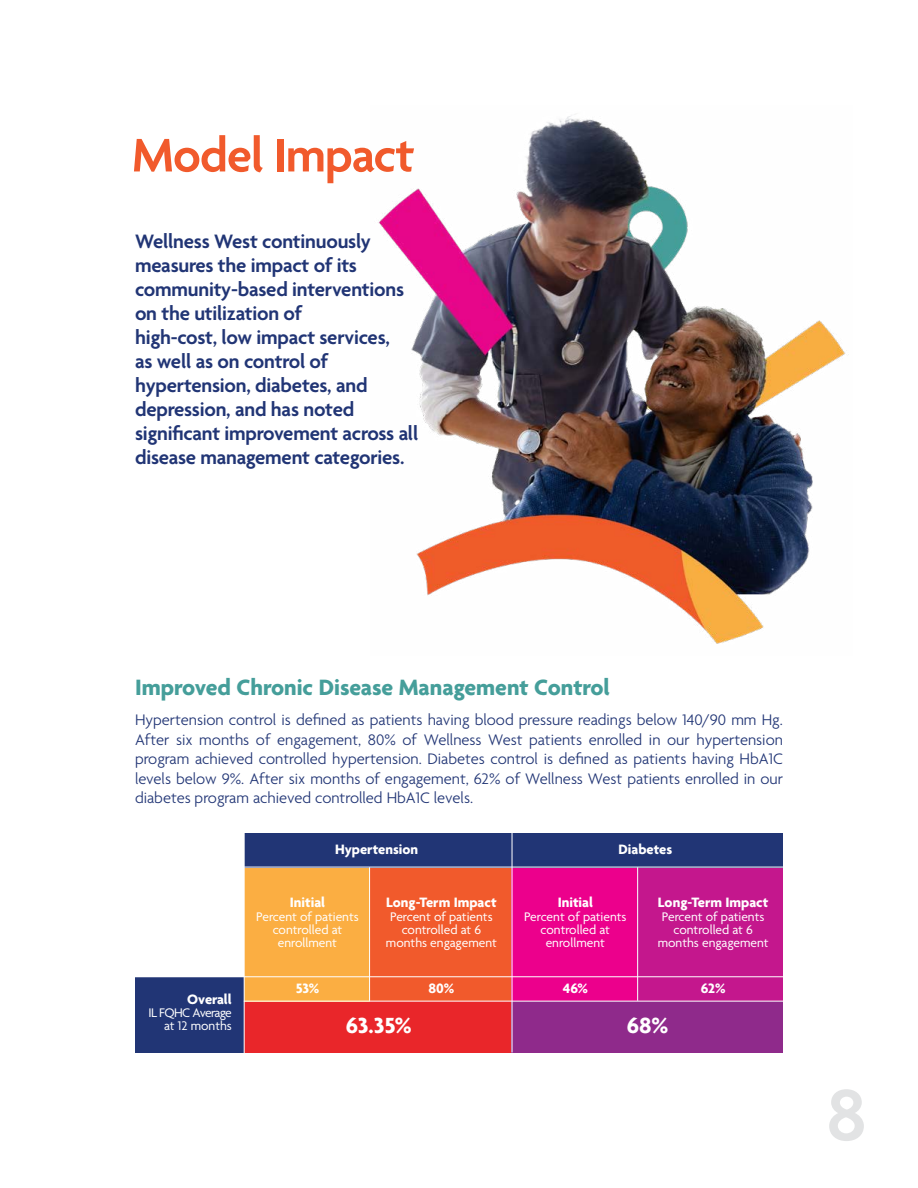
<style>
.page{position:relative;width:918px;height:1188px;background:#fff}
.page>*{position:absolute;margin:0;border:0;box-sizing:border-box;transform-origin:0 0}
.t1{font:600 78px "Agenda";color:#e2e3e4}
.t2{font:600 51px "Agenda";letter-spacing:-.02em;color:#f15a2c}
.t3{font:700 24px "Agenda";color:#459e9a}
.t4{font:700 23.7px "Agenda";color:#fff}
.t5{font:600 21px/24px "Agenda";letter-spacing:-.01em;color:#213575}
.t6{font:300 16.5px/19.5px "Agenda";color:#213575;text-align:justify}
.t7{font:700 14.7px "Agenda";color:#fff}
.t8{font:13.5px/13.2px "Agenda";color:#fff;text-align:center}
.t9{font:13.5px/13.2px "Agenda";letter-spacing:-.04em;color:#fff;text-align:right}
</style>
<div class="page">
<div style="left:628px;top:867px;width:155px;height:134px;background:#c4178d"></div>
<div style="left:357px;top:866px;width:155px;height:135px;background:#f15a2c"></div>
<div style="left:244px;top:1001px;width:269px;height:51px;background:#e9262a"></div>
<div style="left:244px;top:866px;width:125px;height:135px;background:#fbae42"></div>
<div style="left:136px;top:977px;width:108px;height:75px;background:#213575"></div>
<div style="left:512px;top:867px;width:125px;height:134px;background:#ec008c"></div>
<div style="left:512px;top:1001px;width:271px;height:51px;background:#8f2a8b"></div>
<div style="left:244px;top:833px;width:268px;height:34px;background:#213575"></div>
<div style="left:512px;top:833px;width:271px;height:34px;background:#213575"></div>
<hr style="left:369px;top:867px;width:1px;height:134px;background:#fff">
<hr style="left:512px;top:832px;width:1px;height:220px;background:#fff">
<hr style="left:244px;top:832px;width:1px;height:221px;background:#fff">
<hr style="left:637px;top:867px;width:1px;height:134px;background:#fff">
<hr style="left:135px;top:976px;width:648px;height:1px;background:#fff">
<hr style="left:244px;top:867px;width:539px;height:1px;background:#fff">
<hr style="left:244px;top:1001px;width:539px;height:1px;background:#fff">
<img style="left:378px;top:115px;width:468px;height:529px">
<h2 class="t2" style="left:132px;top:128px;width:284px">Model Impact</h2>
<p class="t5" style="left:135px;top:231px;width:285px">Wellness West continuously measures the impact of its community-based interventions on the utilization of<br>high-cost, low impact services,<br>as well as on control of hypertension, diabetes, and depression, and has noted significant improvement across all disease management categories.</p>
<h3 class="t3" style="left:135px;top:674px;width:477px">Improved Chronic Disease Management Control</h3>
<p class="t6" style="left:135px;top:711px;width:650px">Hypertension control is defined as patients having blood pressure readings below 140/90 mm Hg.<br>After six months of engagement, 80% of Wellness West patients enrolled in our hypertension program achieved controlled hypertension. Diabetes control is defined as patients having HbA1C levels below 9%. After six months of engagement, 62% of Wellness West patients enrolled in our diabetes program achieved controlled HbA1C levels.</p>
<p class="t7" style="left:335px;top:842px;width:85px">Hypertension</p>
<p class="t7" style="left:619px;top:842px;width:55px">Diabetes</p>
<p class="t7" style="left:558px;top:895px;width:37px">Initial</p>
<p class="t8" style="left:524px;top:911px;width:104px">Percent of patients controlled at enrollment</p>
<p class="t7" style="left:563px;top:980px;width:27px">46%</p>
<p class="t7" style="left:290px;top:895px;width:37px">Initial</p>
<p class="t8" style="left:256px;top:911px;width:104px">Percent of patients controlled at enrollment</p>
<p class="t7" style="left:296px;top:980px;width:25px">53%</p>
<p class="t7" style="left:386px;top:895px;width:112px">Long-Term Impact</p>
<p class="t8" style="left:386px;top:911px;width:112px">Percent of patients controlled at 6 months engagement</p>
<p class="t7" style="left:428px;top:980px;width:27px">80%</p>
<p class="t7" style="left:658px;top:895px;width:112px">Long-Term Impact</p>
<p class="t8" style="left:658px;top:911px;width:112px">Percent of patients controlled at 6 months engagement</p>
<p class="t7" style="left:701px;top:980px;width:26px">62%</p>
<p class="t7" style="left:187px;top:991px;width:46px">Overall</p>
<p class="t9" style="left:149px;top:1007px;width:85px">IL FQHC Average at 12 months</p>
<h3 class="t4" style="left:346px;top:1013px;width:68px">63.35%</h3>
<h3 class="t4" style="left:627px;top:1013px;width:43px">68%</h3>
<h1 class="t1" style="left:826px;top:1073px;width:42px">8</h1>
</div>
